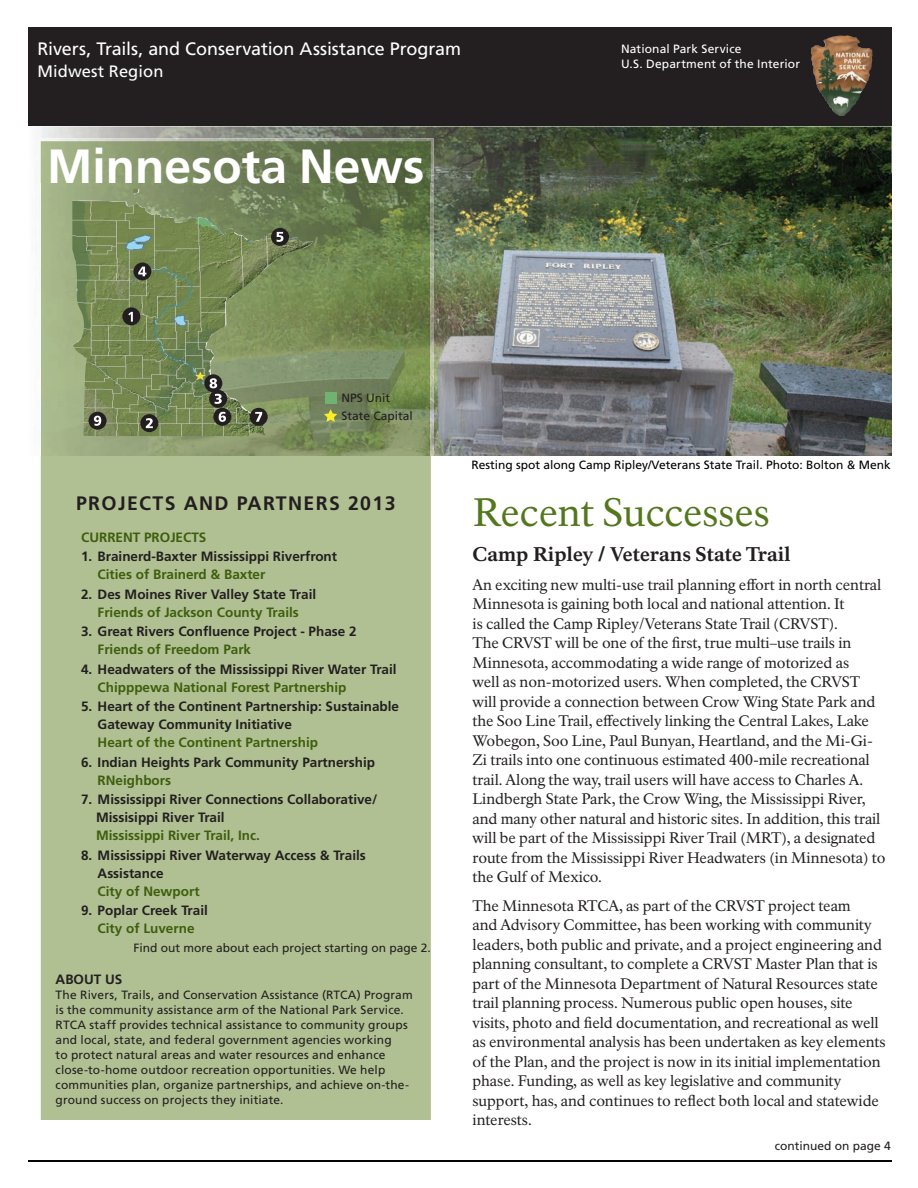
<style>
.page{position:relative;width:918px;height:1188px;background:#fff}
.page>*{position:absolute;margin:0;border:0;box-sizing:border-box;transform-origin:0 0}
.t1{font:700 48px "Frutiger LT Std";color:#fff}
.t2{font:39px "NPS Rawlinson OT";color:#53771d}
.t3{font:800 19.5px "NPS Rawlinson OT";letter-spacing:-.01em;color:#231f20}
.t4{font:700 19.5px "Frutiger LT Std";letter-spacing:.07em;color:#231f20}
.t5{font:18px "Frutiger LT Std";letter-spacing:-.005em;color:#fff}
.t6{font:16.5px "Frutiger LT Std";letter-spacing:.005em;color:#fff}
.t7{font:15px/19.5px "NPS Rawlinson OT";color:#231f20}
.t8{font:700 13.5px/18px "Frutiger LT Std";color:#231f20}
.t9{font:700 13.5px "Frutiger LT Std";color:#3e5e0e}
.t10{font:12px/15px "Frutiger LT Std";letter-spacing:.01em;color:#231f20}
.t11{font:12px "Frutiger LT Std";color:#000}
.t12{font:12px/15px "Frutiger LT Std";letter-spacing:.01em;color:#fff}
</style>
<div class="page">
<div style="left:28px;top:27px;width:864px;height:99px;background:#231f20"></div>
<img style="left:811px;top:35px;width:62px;height:81px">
<hr style="left:28px;top:1161px;width:864px;height:1px;background:#040503">
<img style="left:40px;top:126px;width:852px;height:47px">
<img style="left:434px;top:173px;width:458px;height:282px">
<img style="left:41px;top:184px;width:390px;height:271px">
<div style="left:40px;top:455px;width:394px;height:665px;background:#b0c092"></div>
<img style="left:40px;top:138px;width:394px;height:46px">
<img style="left:431px;top:183px;width:3px;height:272px">
<img style="left:72px;top:189px;width:241px;height:247px">
<div style="left:209px;top:390px;width:18px;height:18px;background:#231f20;border-radius:50%"></div>
<svg style="left:215px;top:394px;width:7px;height:10px"></svg>
<div style="left:133px;top:262px;width:18px;height:18px;background:#231f20;border-radius:50%"></div>
<svg style="left:138px;top:267px;width:8px;height:9px"></svg>
<svg style="left:271px;top:228px;width:18px;height:18px"></svg>
<svg style="left:277px;top:232px;width:6px;height:10px"></svg>
<div style="left:250px;top:408px;width:18px;height:18px;background:#231f20;border-radius:50%"></div>
<svg style="left:255px;top:412px;width:7px;height:10px"></svg>
<div style="left:204px;top:374px;width:18px;height:18px;background:#231f20;border-radius:50%"></div>
<svg style="left:210px;top:378px;width:7px;height:10px"></svg>
<div style="left:325px;top:392px;width:12px;height:12px;background:#71b172"></div>
<svg style="left:324px;top:409px;width:13px;height:13px"></svg>
<div style="left:140px;top:414px;width:18px;height:18px;background:#231f20;border-radius:50%"></div>
<svg style="left:146px;top:418px;width:7px;height:10px"></svg>
<div style="left:122px;top:307px;width:18px;height:18px;background:#231f20;border-radius:50%"></div>
<svg style="left:128px;top:312px;width:5px;height:10px"></svg>
<div style="left:89px;top:412px;width:18px;height:18px;background:#231f20;border-radius:50%"></div>
<svg style="left:94px;top:416px;width:7px;height:10px"></svg>
<div style="left:213px;top:408px;width:18px;height:18px;background:#231f20;border-radius:50%"></div>
<svg style="left:219px;top:412px;width:7px;height:10px"></svg>
<p class="t5" style="left:38px;top:39px;width:425px">Rivers, Trails, and Conservation Assistance Program</p>
<p class="t6" style="left:38px;top:61px;width:127px">Midwest Region</p>
<h1 class="t1" style="left:47px;top:139px;width:379px">Minnesota News</h1>
<p class="t12" style="left:621px;top:41px;width:181px">National Park Service<br>U.S. Department of the Interior</p>
<p class="t10" style="left:342px;top:389px;width:73px;line-height:18px">NPS Unit<br>State Capital</p>
<h3 class="t4" style="left:76px;top:492px;width:321px">PROJECTS AND PARTNERS 2013</h3>
<p class="t9" style="left:81px;top:529px;width:127px">CURRENT PROJECTS</p>
<p class="t8" style="left:81px;top:548px;width:258px">1. Brainerd-Baxter Mississippi Riverfront</p>
<p class="t9" style="left:98px;top:567px;width:169px">Cities of Brainerd &amp; Baxter</p>
<p class="t8" style="left:81px;top:585px;width:237px">2. Des Moines River Valley State Trail</p>
<p class="t9" style="left:98px;top:604px;width:203px">Friends of Jackson County Trails</p>
<p class="t8" style="left:81px;top:623px;width:277px">3. Great Rivers Confluence Project - Phase 2</p>
<p class="t9" style="left:98px;top:642px;width:155px">Friends of Freedom Park</p>
<p class="t8" style="left:81px;top:660px;width:317px">4. Headwaters of the Mississippi River Water Trail</p>
<p class="t9" style="left:98px;top:679px;width:250px">Chipppewa National Forest Partnership</p>
<p class="t8" style="left:98px;top:698px;width:303px;text-indent:-16px">5. Heart of the Continent Partnership: Sustainable<br>Gateway Community Initiative</p>
<p class="t9" style="left:98px;top:735px;width:222px">Heart of the Continent Partnership</p>
<p class="t8" style="left:81px;top:753px;width:296px">6. Indian Heights Park Community Partnership</p>
<p class="t9" style="left:98px;top:772px;width:75px">RNeighbors</p>
<p class="t8" style="left:96px;top:791px;width:283px;text-indent:-15px">7. Mississippi River Connections Collaborative/<br>Missisippi River Trail</p>
<p class="t9" style="left:96px;top:828px;width:165px">Mississippi River Trail, Inc.</p>
<p class="t8" style="left:98px;top:846px;width:270px;text-indent:-16px">8. Mississippi River Waterway Access &amp; Trails<br>Assistance</p>
<p class="t9" style="left:98px;top:883px;width:104px">City of Newport</p>
<p class="t8" style="left:81px;top:902px;width:128px">9. Poplar Creek Trail</p>
<p class="t9" style="left:98px;top:921px;width:99px">City of Luverne</p>
<p class="t10" style="left:133px;top:941px;width:299px">Find out more about each project starting on page 2.</p>
<p class="t8" style="left:56px;top:971px;width:68px">ABOUT US</p>
<p class="t10" style="left:56px;top:988px;width:359px">The Rivers, Trails, and Conservation Assistance (RTCA) Program is the community assistance arm of the National Park Service.<br>RTCA staff provides technical assistance to community groups and local, state, and federal government agencies working<br>to protect natural areas and water resources and enhance close-to-home outdoor recreation opportunities. We help communities plan, organize partnerships, and achieve on-the&shy;ground success on projects they initiate.</p>
<p class="t11" style="left:472px;top:458px;width:421px">Resting spot along Camp Ripley/Veterans State Trail. Photo: Bolton &amp; Menk</p>
<h2 class="t2" style="left:473px;top:489px;width:298px">Recent Successes</h2>
<h3 class="t3" style="left:472px;top:542px;width:320px">Camp Ripley / Veterans State Trail</h3>
<p class="t7" style="left:472px;top:575px;width:414px">An exciting new multi-use trail planning effort in north central Minnesota is gaining both local and national attention. It<br>is called the Camp Ripley/Veterans State Trail (CRVST).<br>The CRVST will be one of the first, true multi–use trails in Minnesota, accommodating a wide range of motorized as<br>well as non-motorized users. When completed, the CRVST will provide a connection between Crow Wing State Park and the Soo Line Trail, effectively linking the Central Lakes, Lake Wobegon, Soo Line, Paul Bunyan, Heartland, and the Mi-Gi-Zi trails into one continuous estimated 400-mile recreational trail. Along the way, trail users will have access to Charles A.<br>Lindbergh State Park, the Crow Wing, the Mississippi River, and many other natural and historic sites. In addition, this trail will be part of the Mississippi River Trail (MRT), a designated route from the Mississippi River Headwaters (in Minnesota) to the Gulf of Mexico.</p>
<p class="t7" style="left:472px;top:896px;width:415px">The Minnesota RTCA, as part of the CRVST project team<br>and Advisory Committee, has been working with community leaders, both public and private, and a project engineering and planning consultant, to complete a CRVST Master Plan that is part of the Minnesota Department of Natural Resources state trail planning process. Numerous public open houses, site visits, photo and field documentation, and recreational as well as environmental analysis has been undertaken as key elements of the Plan, and the project is now in its initial implementation phase. Funding, as well as key legislative and community support, has, and continues to reflect both local and statewide interests.</p>
<p class="t10" style="left:775px;top:1139px;width:118px">continued on page 4</p>
</div>
